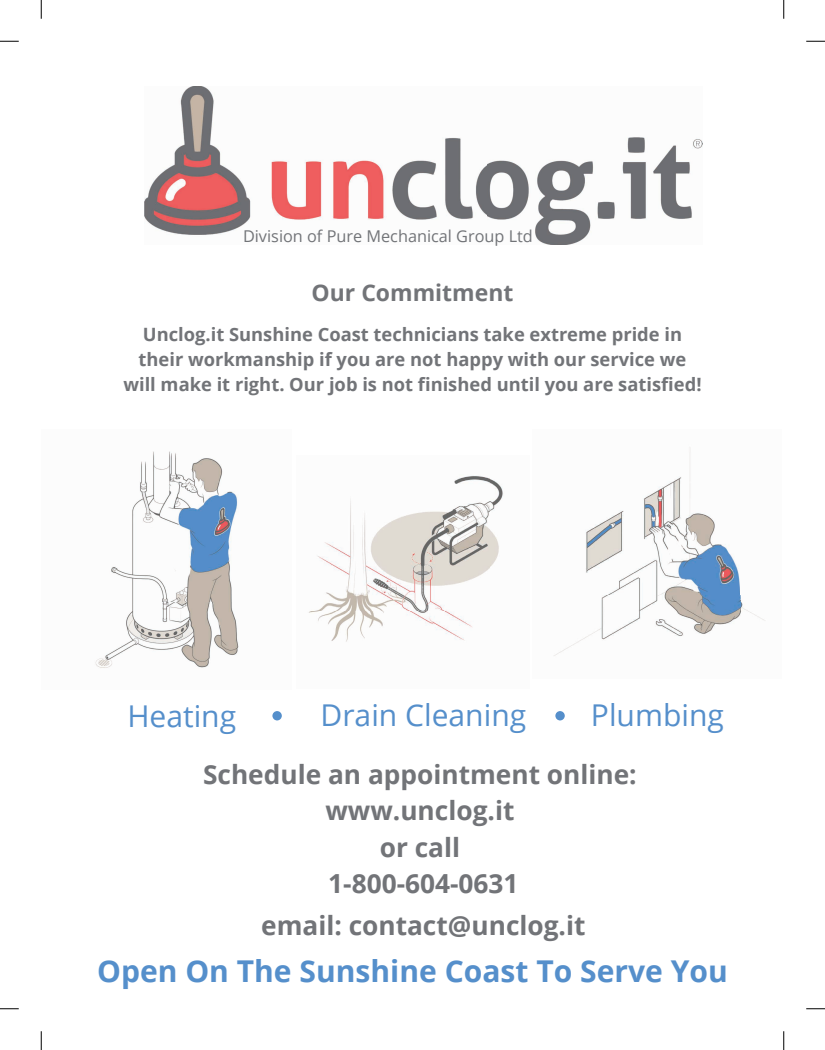
<style>
.page{position:relative;width:825px;height:1050px;background:#fff}
.page>*{position:absolute;margin:0;border:0;box-sizing:border-box;transform-origin:0 0}
.t1{font:700 30px "Open Sans";color:#558fcb}
.t2{font:30px "Open Sans";color:#558fcb}
.t3{font:700 26.25px/36.6px "Open Sans";color:#727478;text-align:center}
.t4{font:700 23px "Open Sans";color:#727478}
.t5{font:700 18.38px/25px "Open Sans";color:#727478;text-align:center}
.t6{font:16.25px "Open Sans";color:#727478}
</style>
<div class="page">
<img style="left:145px;top:86px;width:557px;height:159px">
<img style="left:95px;top:451px;width:144px;height:217px">
<img style="left:554px;top:447px;width:212px;height:209px">
<img style="left:308px;top:475px;width:195px;height:167px">
<div style="left:272px;top:711px;width:10px;height:9px;background:#558fcb;border-radius:50%"></div>
<div style="left:555px;top:711px;width:10px;height:9px;background:#558fcb;border-radius:50%"></div>
<svg style="left:0;top:40px;width:19px;height:2px"></svg>
<svg style="left:806px;top:40px;width:19px;height:2px"></svg>
<svg style="left:0;top:1008px;width:19px;height:2px"></svg>
<svg style="left:806px;top:1008px;width:19px;height:2px"></svg>
<svg style="left:40px;top:0;width:2px;height:19px"></svg>
<svg style="left:40px;top:1031px;width:2px;height:19px"></svg>
<svg style="left:783px;top:0;width:2px;height:19px"></svg>
<svg style="left:783px;top:1031px;width:2px;height:19px"></svg>
<p class="t6" style="left:243px;top:225px;width:291px">Division of Pure Mechanical Group Ltd</p>
<p class="t4" style="left:312px;top:277px;width:203px">Our Commitment</p>
<p class="t5" style="left:123px;top:322px;width:580px">Unclog.it Sunshine Coast technicians take extreme pride in their workmanship if you are not happy with our service we will make it right. Our job is not finished until you are satisfied!</p>
<h1 class="t2" style="left:127px;top:695px;width:110px">Heating</h1>
<h1 class="t2" style="left:320px;top:695px;width:207px">Drain Cleaning</h1>
<h1 class="t2" style="left:591px;top:695px;width:134px">Plumbing</h1>
<h2 class="t3" style="left:203px;top:755px;width:435px">Schedule an appointment online: www.unclog.it<br>or call<br>1-800-604-0631</h2>
<h2 class="t3" style="left:261px;top:907px;width:326px">email: contact@unclog.it</h2>
<h1 class="t1" style="left:97px;top:950px;width:632px">Open On The Sunshine Coast To Serve You</h1>
</div>
